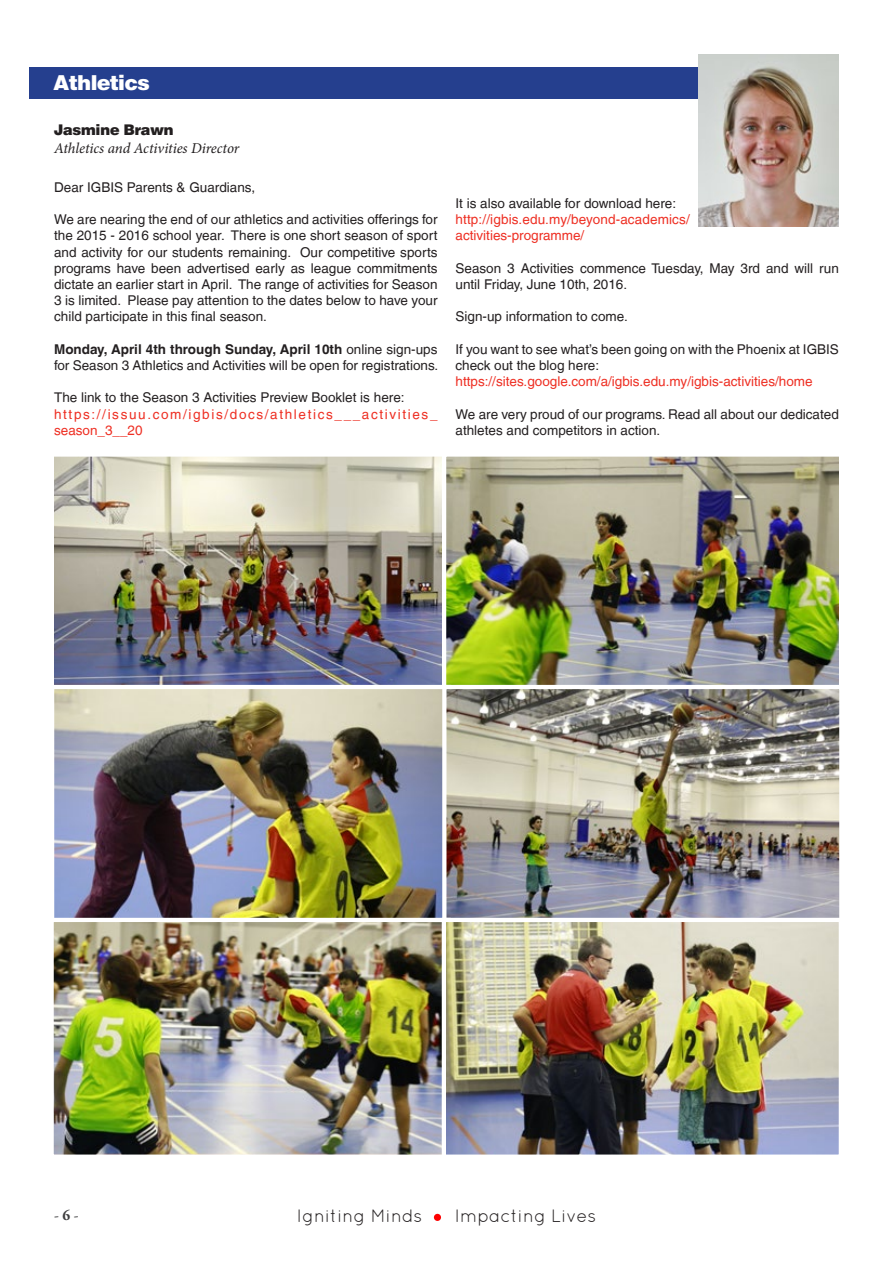
<style>
.page{position:relative;width:893px;height:1263px;background:#fff}
.page>*{position:absolute;margin:0;border:0;box-sizing:border-box;transform-origin:0 0}
.t1{font:900 21px "Helvetica BQ";color:#fff}
.t2{font:18px "Quicksand";color:#231f20}
.t3{font:italic 15px "Minion Pro";letter-spacing:-.01em;color:#231f20}
.t4{font:900 15px "Helvetica BQ";color:#231f20}
.t5{font:15px "Adobe Garamond Pro";color:#3e3e3f}
.t6{font:13.5px/16.2px "Helvetica LT";color:#231f20}
.t7{font:13.5px/16.2px "Helvetica LT";color:#ee2e22}
.t8{font:13.5px/16.2px "Helvetica LT";letter-spacing:.12em;color:#ee2e22}
.s1{font-weight:700}
</style>
<div class="page">
<div style="left:434px;top:1214px;width:7px;height:7px;background:#fd0000;border-radius:50%"></div>
<div style="left:30px;top:68px;width:809px;height:31px;background:#253f8e"></div>
<img style="left:698px;top:54px;width:141px;height:173px">
<img style="left:54px;top:456px;width:386px;height:227px">
<img style="left:440px;top:456px;width:399px;height:227px">
<img style="left:54px;top:683px;width:386px;height:233px">
<img style="left:440px;top:683px;width:400px;height:233px">
<img style="left:53px;top:916px;width:387px;height:239px">
<img style="left:440px;top:916px;width:400px;height:239px">
<h1 class="t1" style="left:53px;top:70px;width:98px">Athletics</h1>
<p class="t4" style="left:54px;top:121px;width:121px">Jasmine Brawn</p>
<p class="t3" style="left:54px;top:138px;width:187px">Athletics and Activities Director</p>
<p class="t6" style="left:54px;top:179px;width:203px">Dear IGBIS Parents &amp; Guardians,</p>
<p class="t6" style="left:54px;top:211px;width:385px;text-align:justify">We are nearing the end of our athletics and activities offerings for the 2015 - 2016 school year. There is one short season of sport and activity for our students remaining. Our competitive sports programs have been advertised early as league commitments dictate an earlier start in April. The range of activities for Season 3 is limited. Please pay attention to the dates below to have your child participate in this final season.</p>
<p class="t6" style="left:54px;top:341px;width:386px"><span class="s1">Monday, April 4th through Sunday, April 10th</span> online sign-ups for Season 3 Athletics and Activities will be open for registrations.</p>
<p class="t6" style="left:54px;top:389px;width:352px">The link to the Season 3 Activities Preview Booklet is here:</p>
<p class="t8" style="left:54px;top:406px;width:385px">https://issuu.com/igbis/docs/athletics___activities_ season_3__20</p>
<p class="t6" style="left:455px;top:195px;width:222px">It is also available for download here:</p>
<p class="t7" style="left:455px;top:211px;width:236px">http://igbis.edu.my/beyond-academics/ activities-programme/</p>
<p class="t6" style="left:455px;top:260px;width:385px">Season 3 Activities commence Tuesday, May 3rd and will run until Friday, June 10th, 2016.</p>
<p class="t6" style="left:455px;top:308px;width:174px">Sign-up information to come.</p>
<p class="t6" style="left:455px;top:341px;width:385px">If you want to see what’s been going on with the Phoenix at IGBIS check out the blog here:</p>
<p class="t7" style="left:455px;top:373px;width:359px">https://sites.google.com/a/igbis.edu.my/igbis-activities/home</p>
<p class="t6" style="left:455px;top:406px;width:385px">We are very proud of our programs. Read all about our dedicated athletes and competitors in action.</p>
<p class="t5" style="left:54px;top:1206px;width:26px">- <span class="s1">6</span> -</p>
<h2 class="t2" style="left:297px;top:1205px;width:127px">Igniting Minds</h2>
<h2 class="t2" style="left:455px;top:1205px;width:143px">Impacting Lives</h2>
</div>
